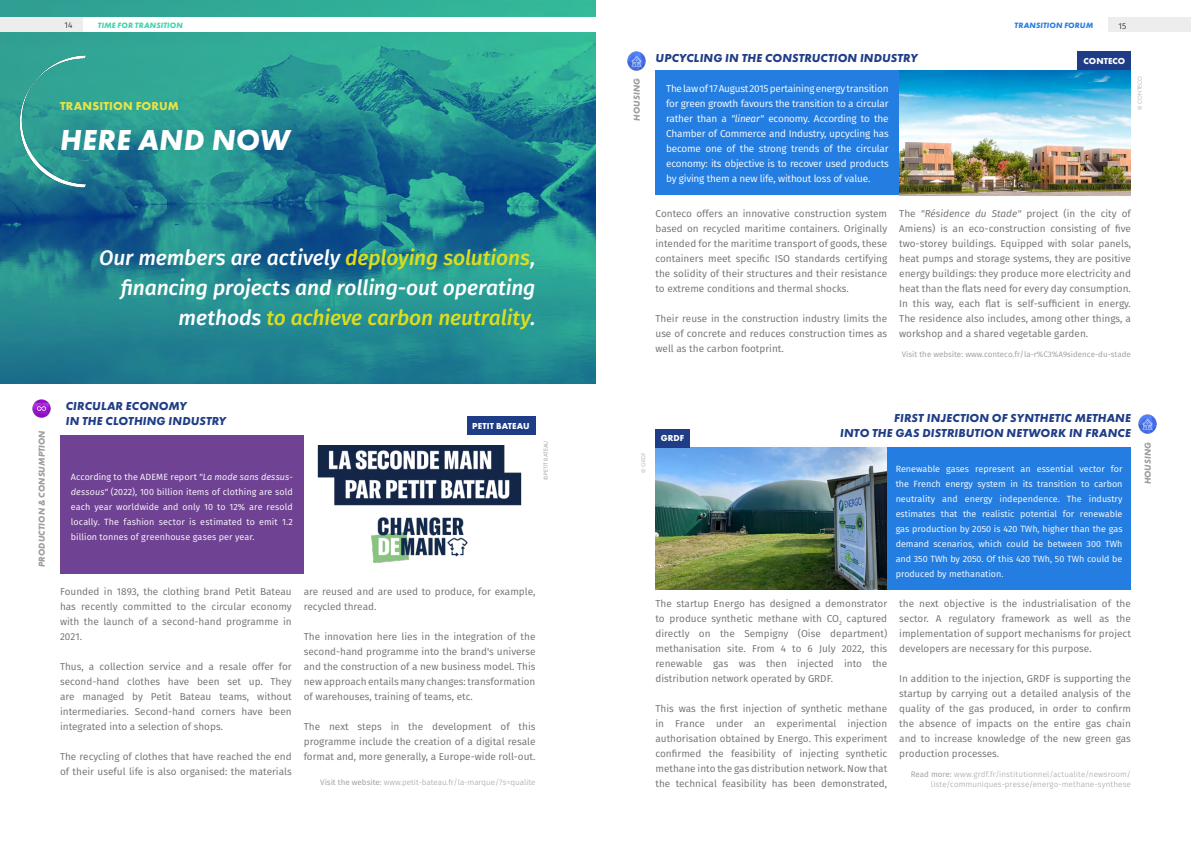
<style>
.page{position:relative;width:1191px;height:842px;background:#fff}
.page>*{position:absolute;margin:0;border:0;box-sizing:border-box;transform-origin:0 0}
.t1{font:italic 700 30px "Futura PT";letter-spacing:.01em;color:#fff}
.t2{font:italic 500 21px/30px "Fira Sans";letter-spacing:-.005em;color:#fff;text-align:right}
.t3{font:italic 700 12px/15px "Futura PT";letter-spacing:.015em;color:#1f3d87}
.t4{font:700 12px "Futura PT";letter-spacing:.015em;color:#e5e449}
.t5{font:10px/15px "Fira Sans";color:#706f6f;text-align:justify}
.t6{font:10px/15px "Fira Sans";letter-spacing:-.02em;color:#fff;text-align:justify}
.t7{font:9px/15px "Fira Sans";color:#fff;text-align:justify}
.t8{font:italic 700 9px "Futura PT";letter-spacing:.01em;color:#9d9d9c}
.t9{font:700 9px "Futura PT";letter-spacing:.01em;color:#fff}
.t10{font:300 8.5px "Fira Sans";color:#000}
.t11{font:300 8px/10px "Fira Sans";letter-spacing:.01em;color:#9d9d9c;text-align:right}
.t12{font:8px "Fira Sans";color:#9d9d9c}
.t13{font:italic 700 8px "Futura PT";letter-spacing:.02em;color:#3bd4ae}
.t14{font:italic 700 8px "Futura PT";letter-spacing:.02em;color:#247de1}
.t15{font:6px "Futura PT";letter-spacing:.01em;color:#b3b2b2}
.t16{font:6px "Futura PT";letter-spacing:.01em;color:#9d9d9c}
.s1{color:#dedd1b}
.s2{font-style:italic}
.s3{font-weight:400}
</style>
<div class="page">
<svg style="left:0;top:0;width:595px;height:383px;background:#238990"></svg>
<div style="left:60px;top:435px;width:244px;height:138px;background:#704293"></div>
<img style="left:317px;top:445px;width:205px;height:118px">
<img style="left:32px;top:399px;width:19px;height:19px">
<div style="left:466px;top:417px;width:69px;height:18px;background:#1f3d87"></div>
<div style="left:887px;top:447px;width:244px;height:143px;background:#247de1"></div>
<img style="left:655px;top:447px;width:231px;height:143px">
<div style="left:655px;top:70px;width:244px;height:125px;background:#247de1"></div>
<img style="left:899px;top:70px;width:232px;height:125px">
<img style="left:627px;top:52px;width:19px;height:18px">
<img style="left:1138px;top:415px;width:18px;height:18px">
<div style="left:1077px;top:52px;width:54px;height:18px;background:#1f3d87"></div>
<div style="left:655px;top:429px;width:35px;height:18px;background:#1f3d87"></div>
<img style="left:5px;top:54px;width:96px;height:136px">
<div style="left:1108px;top:17px;width:83px;height:15px;background:#ededed"></div>
<div style="left:83px;top:17px;width:512px;height:15px;background:#fff"></div>
<div style="left:0;top:17px;width:83px;height:15px;background:#ededed"></div>
<p class="t10" style="left:65px;top:19px;width:9px">14</p>
<p class="t13" style="left:98px;top:20px;width:87px">TIME FOR TRANSITION</p>
<p class="t14" style="left:1014px;top:20px;width:80px">TRANSITION FORUM</p>
<p class="t10" style="left:1118px;top:20px;width:9px">15</p>
<p class="t4" style="left:60px;top:98px;width:120px">TRANSITION FORUM</p>
<h1 class="t1" style="left:60px;top:121px;width:231px">HERE AND NOW</h1>
<h2 class="t2" style="left:99px;top:242px;width:438px">Our members are actively <span class="s1">deploying solutions</span>, financing projects and rolling-out operating methods <span class="s1">to achieve carbon neutrality</span>.</h2>
<p class="t3" style="left:66px;top:398px;width:162px">CIRCULAR ECONOMY<br>IN THE CLOTHING INDUSTRY</p>
<p class="t9" style="left:472px;top:420px;width:59px">PETIT BATEAU</p>
<p class="t8" style="left:36px;top:567px;width:138px;rotate:-90deg">PRODUCTION &amp; CONSUMPTION</p>
<p class="t16" style="left:542px;top:480px;width:41px;rotate:-90deg">© PETIT BATEAU</p>
<p class="t7" style="left:71px;top:469px;width:223px">According to the ADEME report <span class="s2">"La mode sans dessus&shy;dessous"</span> (2022), 100 billion items of clothing are sold each year worldwide and only 10 to 12% are resold locally. The fashion sector is estimated to emit 1.2 billion tonnes of greenhouse gases per year.</p>
<p class="t5" style="left:60px;top:584px;width:233px">Founded in 1893, the clothing brand Petit Bateau has recently committed to the circular economy with the launch of a second-hand programme in 2021.</p>
<p class="t5" style="left:60px;top:659px;width:233px">Thus, a collection service and a resale offer for second-hand clothes have been set up. They are managed by Petit Bateau teams, without intermediaries. Second-hand corners have been integrated into a selection of shops.</p>
<p class="t5" style="left:60px;top:749px;width:233px">The recycling of clothes that have reached the end of their useful life is also organised: the materials</p>
<p class="t5" style="left:304px;top:584px;width:233px">are reused and are used to produce, for example, recycled thread.</p>
<p class="t5" style="left:304px;top:629px;width:233px">The innovation here lies in the integration of the second-hand programme into the brand's universe and the construction of a new business model. This new approach entails many changes: transformation of warehouses, training of teams, etc.</p>
<p class="t5" style="left:304px;top:719px;width:233px">The next steps in the development of this programme include the creation of a digital resale format and, more generally, a Europe-wide roll-out.</p>
<p class="t11" style="left:320px;top:777px;width:217px"><span class="s3">Visit the website:</span> www.petit-bateau.fr/la-marque/?s=qualite</p>
<p class="t8" style="left:631px;top:121px;width:44px;rotate:-90deg">HOUSING</p>
<p class="t3" style="left:655px;top:50px;width:264px">UPCYCLING IN THE CONSTRUCTION INDUSTRY</p>
<p class="t9" style="left:1083px;top:56px;width:43px">CONTECO</p>
<p class="t6" style="left:666px;top:81px;width:224px">The law of 17 August 2015 pertaining energy transition for green growth favours the transition to a circular rather than a <span class="s2">"linear"</span> economy. According to the Chamber of Commerce and Industry, upcycling has become one of the strong trends of the circular economy: its objective is to recover used products by giving them a new life, without loss of value.</p>
<p class="t5" style="left:655px;top:206px;width:233px">Conteco offers an innovative construction system based on recycled maritime containers. Originally intended for the maritime transport of goods, these containers meet specific ISO standards certifying the solidity of their structures and their resistance to extreme conditions and thermal shocks.</p>
<p class="t5" style="left:655px;top:311px;width:233px">Their reuse in the construction industry limits the use of concrete and reduces construction times as well as the carbon footprint.</p>
<p class="t15" style="left:1136px;top:110px;width:35px;rotate:-90deg">@ CONTECO</p>
<p class="t5" style="left:899px;top:206px;width:233px">The <span class="s2">"Résidence du Stade"</span> project (in the city of Amiens) is an eco-construction consisting of five two-storey buildings. Equipped with solar panels, heat pumps and storage systems, they are positive energy buildings: they produce more electricity and heat than the flats need for every day consumption.<br>In this way, each flat is self-sufficient in energy.<br>The residence also includes, among other things, a workshop and a shared vegetable garden.</p>
<p class="t12" style="left:902px;top:348px;width:231px">Visit the website: www.conteco.fr/la-r%C3%A9sidence-du-stade</p>
<p class="t15" style="left:640px;top:473px;width:21px;rotate:-90deg">@ GRDF</p>
<p class="t9" style="left:661px;top:433px;width:25px">GRDF</p>
<p class="t3" style="left:840px;top:410px;width:292px;text-align:right">FIRST INJECTION OF SYNTHETIC METHANE<br>INTO THE GAS DISTRIBUTION NETWORK IN FRANCE</p>
<p class="t7" style="left:895px;top:461px;width:228px">Renewable gases represent an essential vector for the French energy system in its transition to carbon neutrality and energy independence. The industry estimates that the realistic potential for renewable gas production by 2050 is 420 TWh, higher than the gas demand scenarios, which could be between 300 TWh and 350 TWh by 2050. Of this 420 TWh, 50 TWh could be produced by methanation.</p>
<p class="t5" style="left:655px;top:596px;width:233px">The startup Energo has designed a demonstrator to produce synthetic methane with CO<sub>2</sub> captured directly on the Sempigny (Oise department) methanisation site. From 4 to 6 July 2022, this renewable gas was then injected into the distribution network operated by GRDF.</p>
<p class="t5" style="left:655px;top:701px;width:233px">This was the first injection of synthetic methane in France under an experimental injection authorisation obtained by Energo. This experiment confirmed the feasibility of injecting synthetic methane into the gas distribution network. Now that the technical feasibility has been demonstrated,</p>
<p class="t5" style="left:899px;top:596px;width:233px">the next objective is the industrialisation of the sector. A regulatory framework as well as the implementation of support mechanisms for project developers are necessary for this purpose.</p>
<p class="t5" style="left:899px;top:671px;width:233px">In addition to the injection, GRDF is supporting the startup by carrying out a detailed analysis of the quality of the gas produced, in order to confirm the absence of impacts on the entire gas chain and to increase knowledge of the new green gas production processes.</p>
<p class="t11" style="left:910px;top:769px;width:222px"><span class="s3">Read more:</span> www.grdf.fr/institutionnel/actualite/newsroom/ liste/communiques-presse/energo-methane-synthese</p>
<p class="t8" style="left:1142px;top:484px;width:44px;rotate:-90deg">HOUSING</p>
</div>
